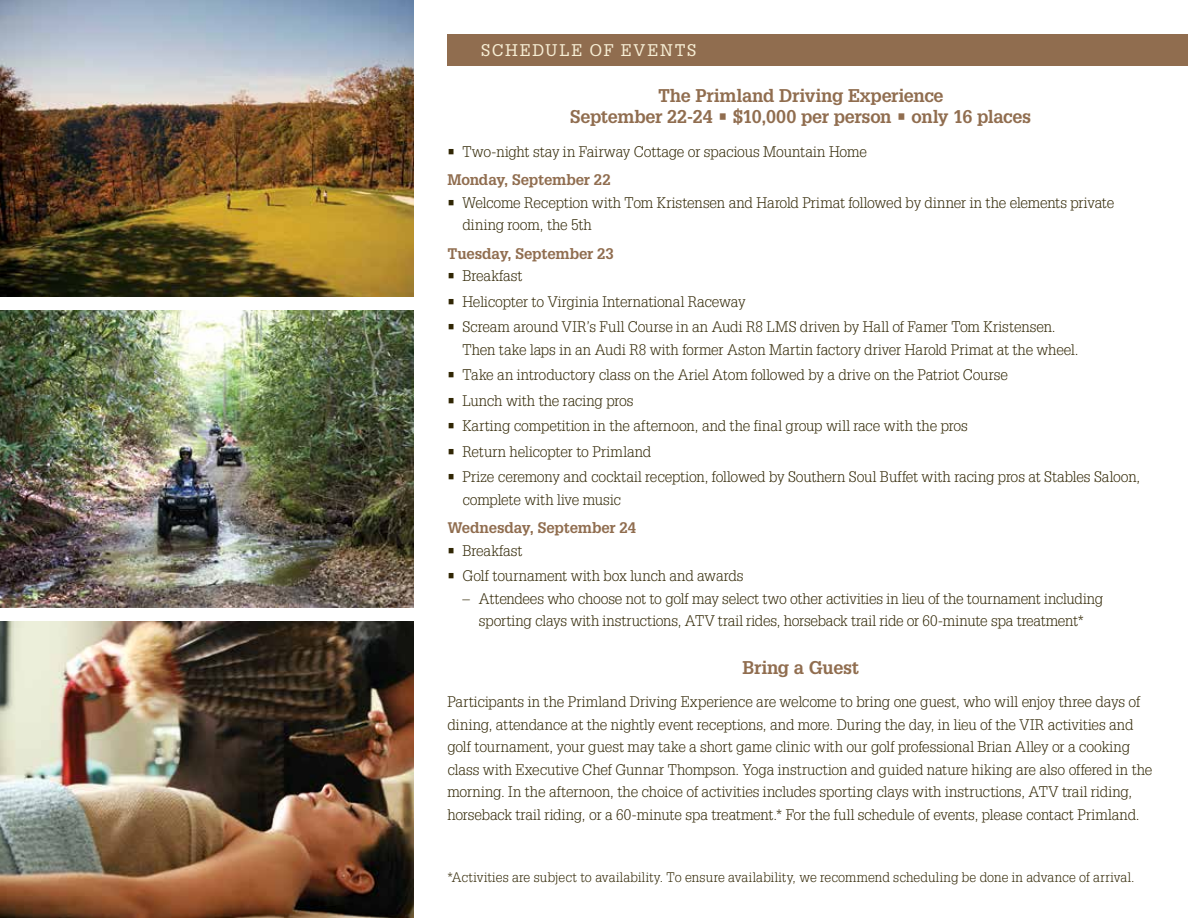
<style>
.page{position:relative;width:1188px;height:918px;background:#fff}
.page>*{position:absolute;margin:0;border:0;box-sizing:border-box;transform-origin:0 0}
.t1{font:700 18px/21px "Glypha";letter-spacing:-.015em;color:#906d4f;text-align:center}
.t2{font:16.5px "Glypha";color:#f7eed4}
.t3{font:300 15px/22.5px "Glypha";letter-spacing:-.005em;color:#302604}
.t4{font:700 15px "Glypha";letter-spacing:-.01em;color:#906d4f}
.t5{font:300 13.5px "Glypha";letter-spacing:.01em;color:#302604}
</style>
<div class="page">
<img style="left:0;top:0;width:414px;height:297px">
<img style="left:0;top:310px;width:414px;height:298px">
<img style="left:0;top:621px;width:414px;height:297px">
<div style="left:447px;top:34px;width:741px;height:32px;background:#906d4f"></div>
<p class="t2" style="left:481px;top:40px;width:154px">SCHEDULE OF EVENT</p>
<p class="t2" style="left:687px;top:40px;width:11px">S</p>
<p class="t1" style="left:570px;top:85px;width:463px">The Primland Driving Experience<br>September 22-24 • $10,000 per person • only 16 places</p>
<p class="t3" style="left:447px;top:140px;width:421px">• Two-night stay in Fairway Cottage or spacious Mountain Home</p>
<p class="t4" style="left:447px;top:170px;width:165px">Monday, September 22</p>
<p class="t3" style="left:462px;top:191px;width:654px;text-indent:-15px">• Welcome Reception with Tom Kristensen and Harold Primat followed by dinner in the elements private dining room, the 5th</p>
<p class="t4" style="left:447px;top:244px;width:168px">Tuesday, September 23</p>
<p class="t3" style="left:447px;top:265px;width:77px">• Breakfast</p>
<p class="t3" style="left:447px;top:290px;width:300px">• Helicopter to Virginia International Raceway</p>
<p class="t3" style="left:462px;top:316px;width:618px;text-indent:-15px">• Scream around VIR’s Full Course in an Audi R8 LMS driven by Hall of Famer Tom Kristensen.<br>Then take laps in an Audi R8 with former Aston Martin factory driver Harold Primat at the wheel.</p>
<p class="t3" style="left:447px;top:364px;width:562px">• Take an introductory class on the Ariel Atom followed by a drive on the Patriot Course</p>
<p class="t3" style="left:447px;top:389px;width:188px">• Lunch with the racing pros</p>
<p class="t3" style="left:447px;top:415px;width:522px">• Karting competition in the afternoon, and the final group will race with the pros</p>
<p class="t3" style="left:447px;top:440px;width:205px">• Return helicopter to Primland</p>
<p class="t3" style="left:462px;top:466px;width:679px;text-indent:-15px">• Prize ceremony and cocktail reception, followed by Southern Soul Buffet with racing pros at Stables Saloon, complete with live music</p>
<p class="t4" style="left:447px;top:518px;width:190px">Wednesday, September 24</p>
<p class="t3" style="left:447px;top:539px;width:77px">• Breakfast</p>
<p class="t3" style="left:447px;top:565px;width:298px">• Golf tournament with box lunch and awards</p>
<p class="t3" style="left:462px;top:587px;width:642px;text-align:center">– Attendees who choose not to golf may select two other activities in lieu of the tournament including sporting clays with instructions, ATV trail rides, horseback trail ride or 60-minute spa treatment*</p>
<p class="t1" style="left:742px;top:657px;width:118px">Bring a Guest</p>
<p class="t3" style="left:447px;top:691px;width:707px">Participants in the Primland Driving Experience are welcome to bring one guest, who will enjoy three days of dining, attendance at the nightly event receptions, and more. During the day, in lieu of the VIR activities and golf tournament, your guest may take a short game clinic with our golf professional Brian Alley or a cooking class with Executive Chef Gunnar Thompson. Yoga instruction and guided nature hiking are also offered in the morning. In the afternoon, the choice of activities includes sporting clays with instructions, ATV trail riding, horseback trail riding, or a 60-minute spa treatment.* For the full schedule of events, please contact Primland.</p>
<p class="t5" style="left:447px;top:869px;width:689px">*Activities are subject to availability. To ensure availability, we recommend scheduling be done in advance of arrival.</p>
</div>
